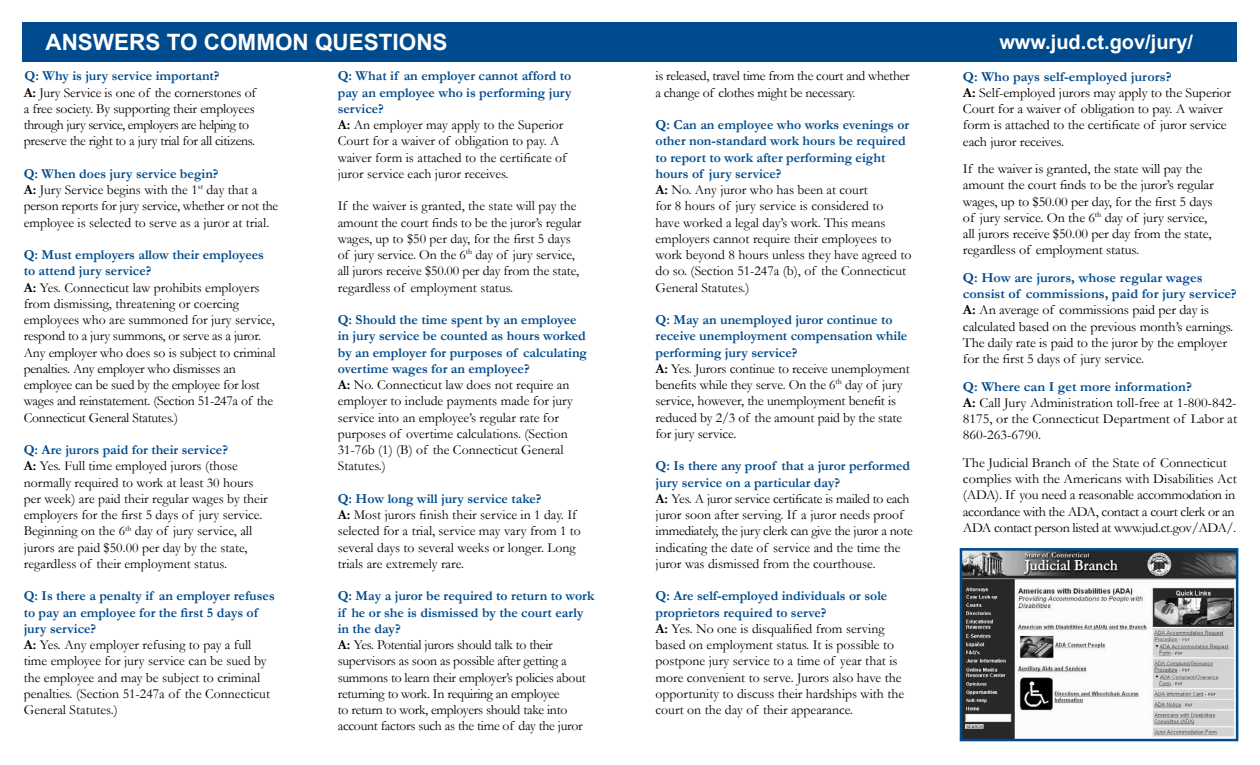
<style>
.page{position:relative;width:1260px;height:765px;background:#fff}
.page>*{position:absolute;margin:0;border:0;box-sizing:border-box;transform-origin:0 0}
.t1{font:700 22.5px "Arial";color:#fff}
.t2{font:700 20px "Arial";color:#fff}
.t3{font:13.75px/16.2px "Garamond";color:#000}
.t4{font:13.75px/16.2px "Garamond";letter-spacing:-.02em;color:#000}
.s1{font-weight:700;color:#004b8d}
.s2{font-weight:700}
</style>
<div class="page">
<div style="left:22px;top:22px;width:1216px;height:39px;background:#004b8d"></div>
<img style="left:963px;top:551px;width:272px;height:187px">
<div style="left:960px;top:548px;width:278px;height:193px;border:2px solid #004b8d"></div>
<h1 class="t1" style="left:46px;top:27px;width:404px">ANSWERS TO COMMON QUESTIONS</h1>
<h2 class="t2" style="left:999px;top:29px;width:195px">www.jud.ct.gov/jury/</h2>
<p class="t4" style="left:24px;top:67px;width:234px"><span class="s1">Q: Why is jury service important?<br></span><span class="s2">A:</span> Jury Service is one of the cornerstones of a free society. By supporting their employees through jury service, employers are helping to preserve the right to a jury trial for all citizens.</p>
<p class="t3" style="left:24px;top:165px;width:256px"><span class="s1">Q: When does jury service begin?<br></span><span class="s2">A:</span> Jury Service begins with the 1<sup>st</sup> day that a person reports for jury service, whether or not the employee is selected to serve as a juror at trial.</p>
<p class="t4" style="left:24px;top:246px;width:253px"><span class="s1">Q: Must employers allow their employees to attend jury service?<br></span><span class="s2">A:</span> Yes. Connecticut law prohibits employers from dismissing, threatening or coercing employees who are summoned for jury service, respond to a jury summons, or serve as a juror.<br>Any employer who does so is subject to criminal penalties. Any employer who dismisses an employee can be sued by the employee for lost wages and reinstatement. (Section 51-247a of the Connecticut General Statutes.)</p>
<p class="t3" style="left:24px;top:441px;width:245px"><span class="s1">Q: Are jurors paid for their service?<br></span><span class="s2">A:</span> Yes. Full time employed jurors (those normally required to work at least 30 hours per week) are paid their regular wages by their employers for the first 5 days of jury service.<br>Beginning on the 6<sup>th</sup> day of jury service, all jurors are paid $50.00 per day by the state, regardless of their employment status.</p>
<p class="t3" style="left:24px;top:588px;width:252px"><span class="s1">Q: Is there a penalty if an employer refuses to pay an employee for the first 5 days of jury service?<br></span><span class="s2">A:</span> Yes. Any employer refusing to pay a full time employee for jury service can be sued by the employee and may be subject to criminal penalties. (Section 51-247a of the Connecticut General Statutes.)</p>
<p class="t4" style="left:656px;top:68px;width:256px">is released, travel time from the court and whether a change of clothes might be necessary.</p>
<p class="t3" style="left:656px;top:116px;width:257px"><span class="s1">Q: Can an employee who works evenings or other non-standard work hours be required to report to work after performing eight hours of jury service?<br></span><span class="s2">A:</span> No. Any juror who has been at court<br>for 8 hours of jury service is considered to<br>have worked a legal day’s work. This means employers cannot require their employees to work beyond 8 hours unless they have agreed to do so. (Section 51-247a (b), of the Connecticut General Statutes.)</p>
<p class="t3" style="left:656px;top:311px;width:256px"><span class="s1">Q: May an unemployed juror continue to receive unemployment compensation while performing jury service?<br></span><span class="s2">A:</span> Yes. Jurors continue to receive unemployment benefits while they serve. On the 6<sup>th</sup> day of jury service, however, the unemployment benefit is reduced by 2/3 of the amount paid by the state for jury service.</p>
<p class="t3" style="left:656px;top:458px;width:259px"><span class="s1">Q: Is there any proof that a juror performed jury service on a particular day?<br></span><span class="s2">A:</span> Yes. A juror service certificate is mailed to each juror soon after serving. If a juror needs proof immediately, the jury clerk can give the juror a note indicating the date of service and the time the juror was dismissed from the courthouse.</p>
<p class="t3" style="left:656px;top:588px;width:250px"><span class="s1">Q: Are self-employed individuals or sole proprietors required to serve?<br></span><span class="s2">A:</span> Yes. No one is disqualified from serving based on employment status. It is possible to postpone jury service to a time of year that is more convenient to serve. Jurors also have the opportunity to discuss their hardships with the court on the day of their appearance.</p>
<p class="t3" style="left:338px;top:67px;width:235px"><span class="s1">Q: What if an employer cannot afford to pay an employee who is performing jury service?<br></span><span class="s2">A:</span> An employer may apply to the Superior Court for a waiver of obligation to pay. A waiver form is attached to the certificate of juror service each juror receives.</p>
<p class="t3" style="left:338px;top:198px;width:245px">If the waiver is granted, the state will pay the amount the court finds to be the juror’s regular wages, up to $50 per day, for the first 5 days of jury service. On the 6<sup>th</sup> day of jury service, all jurors receive $50.00 per day from the state, regardless of employment status.</p>
<p class="t3" style="left:338px;top:311px;width:251px"><span class="s1">Q: Should the time spent by an employee in jury service be counted as hours worked by an employer for purposes of calculating overtime wages for an employee?<br></span><span class="s2">A:</span> No. Connecticut law does not require an employer to include payments made for jury service into an employee’s regular rate for purposes of overtime calculations. (Section 31-76b (1) (B) of the Connecticut General Statutes.)</p>
<p class="t3" style="left:338px;top:490px;width:245px"><span class="s1">Q: How long will jury service take?<br></span><span class="s2">A:</span> Most jurors finish their service in 1 day. If selected for a trial, service may vary from 1 to several days to several weeks or longer. Long trials are extremely rare.</p>
<p class="t4" style="left:338px;top:588px;width:258px"><span class="s1">Q: May a juror be required to return to work if he or she is dismissed by the court early in the day?<br></span><span class="s2">A:</span> Yes. Potential jurors should talk to their supervisors as soon as possible after getting a summons to learn their employer’s policies about returning to work. In requiring an employee<br>to return to work, employers should take into account factors such as the time of day the juror</p>
<p class="t3" style="left:963px;top:68px;width:270px"><span class="s1">Q: Who pays self-employed jurors?<br></span><span class="s2">A:</span> Self-employed jurors may apply to the Superior Court for a waiver of obligation to pay. A waiver form is attached to the certificate of juror service each juror receives.</p>
<p class="t3" style="left:963px;top:160px;width:252px">If the waiver is granted, the state will pay the amount the court finds to be the juror’s regular wages, up to $50.00 per day, for the first 5 days of jury service. On the 6<sup>th</sup> day of jury service, all jurors receive $50.00 per day from the state, regardless of employment status.</p>
<p class="t3" style="left:963px;top:269px;width:275px"><span class="s1">Q: How are jurors, whose regular wages consist of commissions, paid for jury service?<br></span><span class="s2">A:</span> An average of commissions paid per day is calculated based on the previous month’s earnings.<br>The daily rate is paid to the juror by the employer for the first 5 days of jury service.</p>
<p class="t3" style="left:963px;top:378px;width:276px"><span class="s1">Q: Where can I get more information?<br></span><span class="s2">A:</span> Call Jury Administration toll-free at 1-800-842- 8175, or the Connecticut Department of Labor at 860-263-6790.</p>
<p class="t4" style="left:963px;top:454px;width:275px">The Judicial Branch of the State of Connecticut complies with the Americans with Disabilities Act (ADA). If you need a reasonable accommodation in accordance with the ADA, contact a court clerk or an ADA contact person listed at www.jud.ct.gov/ADA/.</p>
</div>
